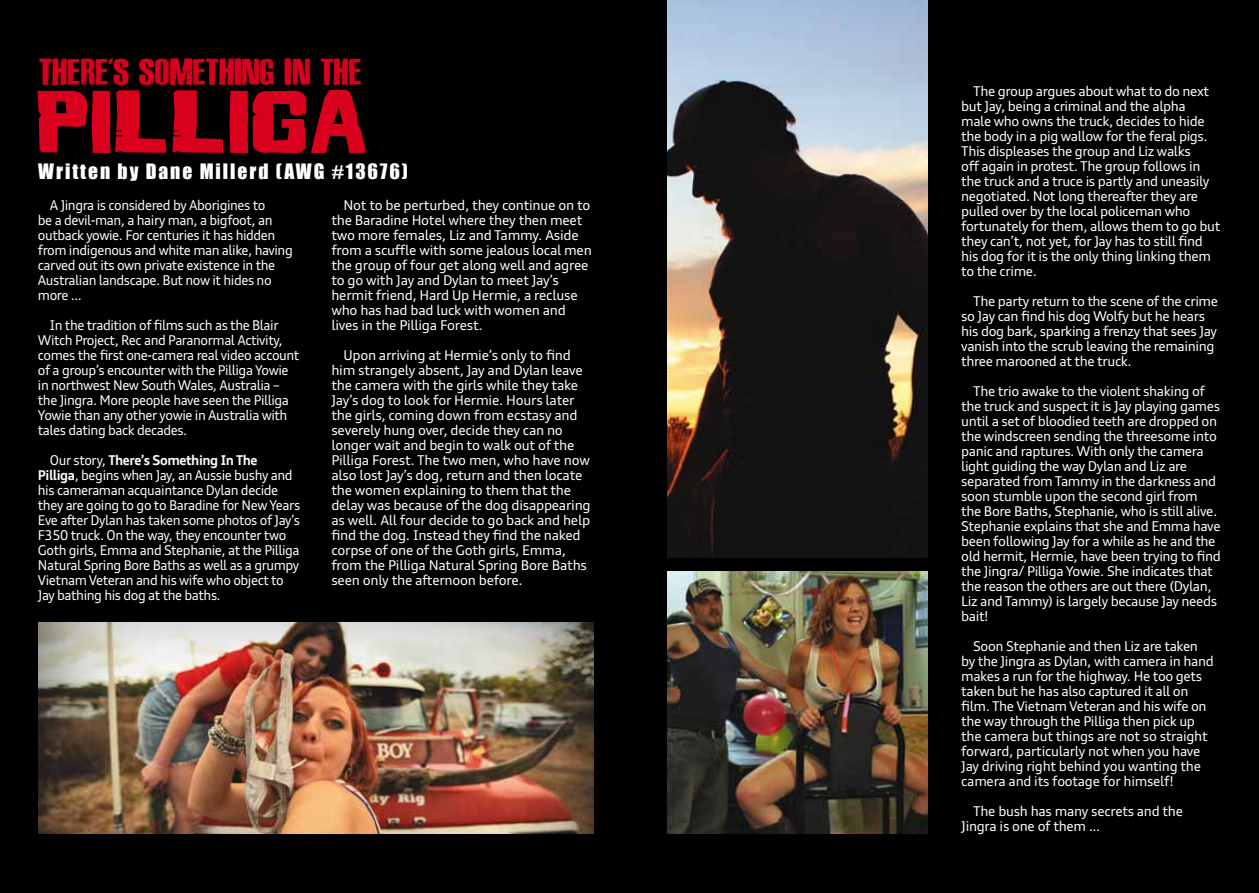
<style>
.page{position:relative;width:1259px;height:893px;background:#000}
.page>*{position:absolute;margin:0;border:0;box-sizing:border-box;transform-origin:0 0}
.t1{font:89.25px "Strade di Fuoco";letter-spacing:.04em;color:#d9001d;scale:1.14 1}
.t2{font:30.9px "Canard";letter-spacing:-.01em;color:#d9001d;scale:1.33 1}
.t3{font:19.5px "Impact";letter-spacing:.1em;color:#fff}
.t4{font:13.5px/15px "Audi Type";letter-spacing:-.03em;color:#fff}
.t5{font:13.5px/15px "Audi Type";letter-spacing:-.03em;color:#fff;scale:.96 1}
.s1{font-weight:700}
</style>
<div class="page">
<img style="left:668px;top:0;width:259px;height:557px">
<img style="left:38px;top:623px;width:556px;height:210px">
<img style="left:668px;top:572px;width:259px;height:261px">
<h2 class="t2" style="left:39px;top:59px;width:244px">THERE'S SOMETHING IN THE</h2>
<h1 class="t1" style="left:38px;top:62px;width:291px">PILLIGA</h1>
<h3 class="t3" style="left:38px;top:156px;width:371px">Written by Dane Millerd (AWG #13676)</h3>
<p class="t5" style="left:38px;top:198px;width:267px;text-indent:12px">A Jingra is considered by Aborigines to<br>be a devil-man, a hairy man, a bigfoot, an outback yowie. For centuries it has hidden from indigenous and white man alike, having carved out its own private existence in the Australian landscape. But now it hides no more …</p>
<p class="t5" style="left:38px;top:318px;width:274px;text-indent:12px">In the tradition of films such as the Blair Witch Project, Rec and Paranormal Activity, comes the first one-camera real video account of a group’s encounter with the Pilliga Yowie in northwest New South Wales, Australia – the Jingra. More people have seen the Pilliga Yowie than any other yowie in Australia with tales dating back decades.</p>
<p class="t5" style="left:38px;top:453px;width:275px;text-indent:12px">Our story, <span class="s1">There’s Something In The Pilliga</span>, begins when Jay, an Aussie bushy and his cameraman acquaintance Dylan decide they are going to go to Baradine for New Years Eve after Dylan has taken some photos of Jay’s F350 truck. On the way, they encounter two Goth girls, Emma and Stephanie, at the Pilliga Natural Spring Bore Baths as well as a grumpy Vietnam Veteran and his wife who object to Jay bathing his dog at the baths.</p>
<p class="t4" style="left:331px;top:198px;width:262px;text-indent:12px">Not to be perturbed, they continue on to the Baradine Hotel where they then meet two more females, Liz and Tammy. Aside from a scuffle with some jealous local men the group of four get along well and agree to go with Jay and Dylan to meet Jay’s hermit friend, Hard Up Hermie, a recluse who has had bad luck with women and lives in the Pilliga Forest.</p>
<p class="t4" style="left:331px;top:348px;width:261px;text-indent:12px">Upon arriving at Hermie’s only to find him strangely absent, Jay and Dylan leave the camera with the girls while they take Jay’s dog to look for Hermie. Hours later the girls, coming down from ecstasy and severely hung over, decide they can no longer wait and begin to walk out of the Pilliga Forest. The two men, who have now also lost Jay’s dog, return and then locate the women explaining to them that the delay was because of the dog disappearing as well. All four decide to go back and help find the dog. Instead they find the naked corpse of one of the Goth girls, Emma, from the Pilliga Natural Spring Bore Baths seen only the afternoon before.</p>
<p class="t4" style="left:961px;top:84px;width:261px;text-indent:12px">The group argues about what to do next but Jay, being a criminal and the alpha<br>male who owns the truck, decides to hide the body in a pig wallow for the feral pigs.<br>This displeases the group and Liz walks<br>off again in protest. The group follows in the truck and a truce is partly and uneasily negotiated. Not long thereafter they are pulled over by the local policeman who fortunately for them, allows them to go but they can’t, not yet, for Jay has to still find his dog for it is the only thing linking them to the crime.</p>
<p class="t4" style="left:961px;top:293px;width:258px;text-indent:12px">The party return to the scene of the crime so Jay can find his dog Wolfy but he hears his dog bark, sparking a frenzy that sees Jay vanish into the scrub leaving the remaining three marooned at the truck.</p>
<p class="t4" style="left:961px;top:383px;width:261px;text-indent:12px">The trio awake to the violent shaking of the truck and suspect it is Jay playing games until a set of bloodied teeth are dropped on the windscreen sending the threesome into panic and raptures. With only the camera light guiding the way Dylan and Liz are separated from Tammy in the darkness and soon stumble upon the second girl from the Bore Baths, Stephanie, who is still alive.<br>Stephanie explains that she and Emma have been following Jay for a while as he and the old hermit, Hermie, have been trying to find the Jingra/ Pilliga Yowie. She indicates that the reason the others are out there (Dylan, Liz and Tammy) is largely because Jay needs bait!</p>
<p class="t4" style="left:961px;top:638px;width:254px;text-indent:12px">Soon Stephanie and then Liz are taken by the Jingra as Dylan, with camera in hand makes a run for the highway. He too gets taken but he has also captured it all on film. The Vietnam Veteran and his wife on the way through the Pilliga then pick up the camera but things are not so straight forward, particularly not when you have Jay driving right behind you wanting the camera and its footage for himself!</p>
<p class="t4" style="left:961px;top:803px;width:223px;text-indent:12px">The bush has many secrets and the<br>Jingra is one of them …</p>
</div>
